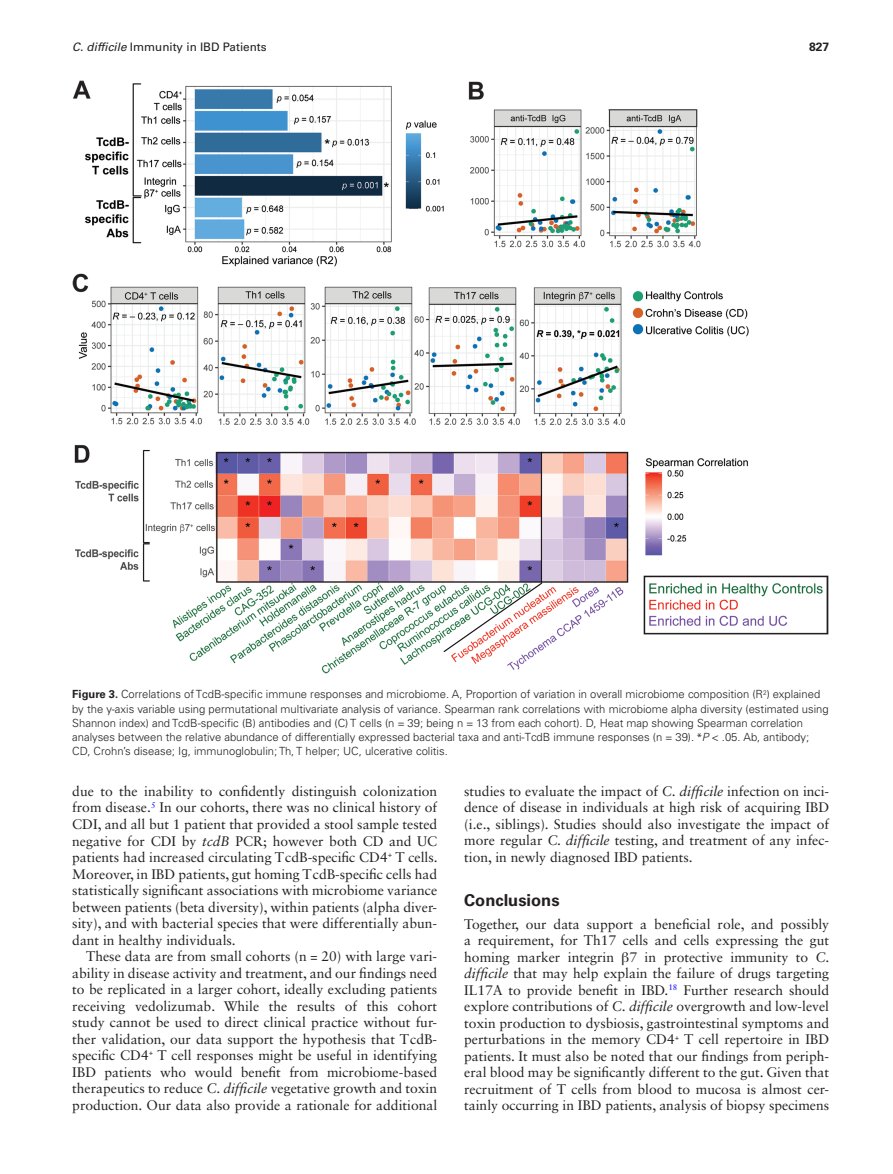
<style>
.page{position:relative;width:893px;height:1174px;background:#fff}
.page>*{position:absolute;margin:0;border:0;box-sizing:border-box;transform-origin:0 0}
.t1{font:700 16.5px "Univers LT Std";color:#231f20}
.t2{font:13.8px/16.5px "Sabon LT Std";color:#231f20;text-align:justify}
.t3{font:700 12px "Univers LT Std";color:#231f20}
.t4{font:11.7px "Univers LT Std";color:#231f20}
.t5{font:300 11.25px/14.2px "Univers LT Std";color:#231f20}
.s1{font-style:italic}
.s2{font-weight:700}
.s3{font-family:"Myriad Pro";font-weight:400}
.s4{font-family:"Gandhari Unicode"}
</style>
<div class="page">
<img style="left:73px;top:81px;width:756px;height:592px">
<p class="t4" style="left:72px;top:40px;width:196px"><span class="s1">C. difficile</span> Immunity in IBD Patients</p>
<p class="t3" style="left:809px;top:40px;width:22px">827</p>
<p class="t5" style="left:72px;top:687px;width:758px"><span class="s2">Figure 3.</span> Correlations of TcdB-specific immune responses and microbiome. A, Proportion of variation in overall microbiome composition (R<sup>2</sup>) explained by the y-axis variable using permutational multivariate analysis of variance. Spearman rank correlations with microbiome alpha diversity (estimated using Shannon index) and TcdB-specific (B) antibodies and (C) T cells (n = 39; being n = 13 from each cohort). D, Heat map showing Spearman correlation analyses between the relative abundance of differentially expressed bacterial taxa and anti-TcdB immune responses (n = 39). <span class="s3">*</span><span class="s1">P</span> &lt; .05. Ab, antibody; CD, Crohn’s disease; Ig, immunoglobulin; Th, T helper; UC, ulcerative colitis.</p>
<p class="t2" style="left:72px;top:782px;width:367px">due to the inability to confidently distinguish colonization from disease.<sup>5</sup> In our cohorts, there was no clinical history of CDI, and all but 1 patient that provided a stool sample tested negative for CDI by <span class="s1">tcdB</span> PCR; however both CD and UC patients had increased circulating TcdB-specific CD4<sup>+</sup> T cells.<br>Moreover, in IBD patients, gut homing TcdB-specific cells had statistically significant associations with microbiome variance between patients (beta diversity), within patients (alpha diver&shy;sity), and with bacterial species that were differentially abun&shy;dant in healthy individuals.</p>
<p class="t2" style="left:72px;top:947px;width:366px;text-indent:14px">These data are from small cohorts (n = 20) with large vari&shy;ability in disease activity and treatment, and our findings need to be replicated in a larger cohort, ideally excluding patients receiving vedolizumab. While the results of this cohort study cannot be used to direct clinical practice without fur&shy;ther validation, our data support the hypothesis that TcdB&shy;specific CD4<sup>+</sup> T cell responses might be useful in identifying IBD patients who would benefit from microbiome-based therapeutics to reduce <span class="s1">C. difficile</span> vegetative growth and toxin production. Our data also provide a rationale for additional</p>
<p class="t2" style="left:464px;top:782px;width:366px">studies to evaluate the impact of <span class="s1">C. difficile</span> infection on inci&shy;dence of disease in individuals at high risk of acquiring IBD (i.e., siblings). Studies should also investigate the impact of more regular <span class="s1">C. difficile</span> testing, and treatment of any infec&shy;tion, in newly diagnosed IBD patients.</p>
<p class="t1" style="left:464px;top:890px;width:97px">Conclusions</p>
<p class="t2" style="left:464px;top:915px;width:367px">Together, our data support a beneficial role, and possibly a requirement, for Th17 cells and cells expressing the gut homing marker integrin <span class="s4">β</span>7 in protective immunity to <span class="s1">C. difficile</span> that may help explain the failure of drugs targeting IL17A to provide benefit in IBD.<sup>18</sup> Further research should explore contributions of <span class="s1">C. difficile</span> overgrowth and low-level toxin production to dysbiosis, gastrointestinal symptoms and perturbations in the memory CD4<sup>+</sup> T cell repertoire in IBD patients. It must also be noted that our findings from periph&shy;eral blood may be significantly different to the gut. Given that recruitment of T cells from blood to mucosa is almost cer&shy;tainly occurring in IBD patients, analysis of biopsy specimens</p>
</div>
